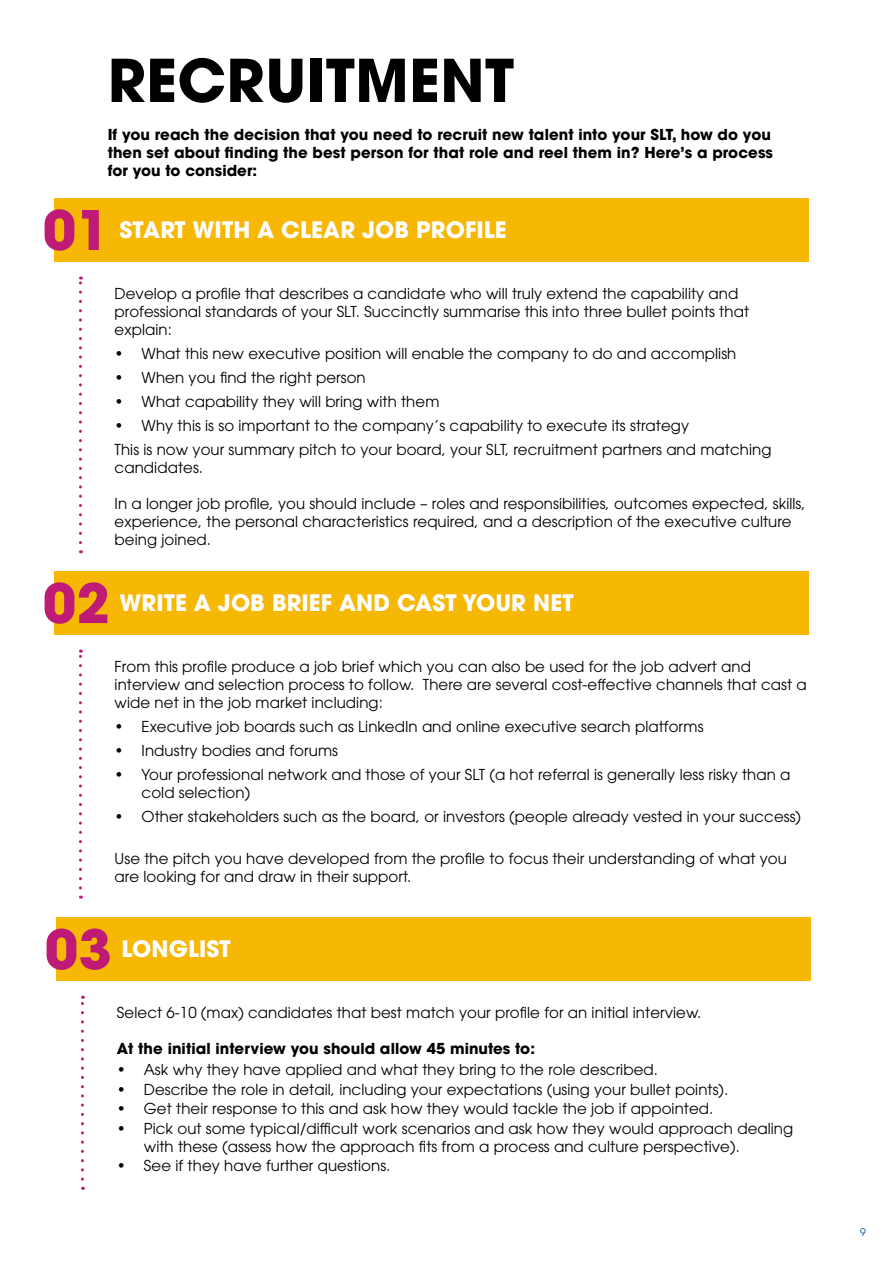
<style>
.page{position:relative;width:893px;height:1263px;background:#fff}
.page>*{position:absolute;margin:0;border:0;box-sizing:border-box;transform-origin:0 0}
.t1{font:700 58.5px "ITC Avant Garde Pro";letter-spacing:.005em;color:#000}
.t2{font:700 54px "ITC Avant Garde Pro";color:#bf1a76}
.t3{font:700 22.5px "ITC Avant Garde Pro";letter-spacing:.005em;color:#fff}
.t4{font:15px/18px "ITC Avant Garde Pro";letter-spacing:.005em;color:#000}
.t5{font:700 15px/18px "ITC Avant Garde Pro";letter-spacing:.005em;color:#000}
.t6{font:10.5px "ITC Avant Garde Pro";color:#09539f}
</style>
<div class="page">
<div style="left:54px;top:198px;width:755px;height:64px;background:#f6b705"></div>
<svg style="left:79px;top:277px;width:3px;height:266px"></svg>
<div style="left:54px;top:571px;width:755px;height:64px;background:#f6b705"></div>
<svg style="left:79px;top:650px;width:3px;height:238px"></svg>
<div style="left:56px;top:917px;width:755px;height:64px;background:#f6b705"></div>
<svg style="left:81px;top:996px;width:3px;height:183px"></svg>
<h1 class="t1" style="left:108px;top:41px;width:408px">RECRUITMENT</h1>
<p class="t5" style="left:108px;top:126px;width:667px">If you reach the decision that you need to recruit new talent into your SLT, how do you then set about finding the best person for that role and reel them in? Here’s a process for you to consider:</p>
<h2 class="t2" style="left:43px;top:194px;width:69px">01</h2>
<h3 class="t3" style="left:119px;top:215px;width:389px">START WITH A CLEAR JOB PROFILE</h3>
<p class="t4" style="left:115px;top:284px;width:636px">Develop a profile that describes a candidate who will truly extend the capability and professional standards of your SLT. Succinctly summarise this into three bullet points that explain:</p>
<p class="t4" style="left:115px;top:344px;width:623px">• What this new executive position will enable the company to do and accomplish</p>
<p class="t4" style="left:115px;top:368px;width:253px">• When you find the right person</p>
<p class="t4" style="left:115px;top:392px;width:326px">• What capability they will bring with them</p>
<p class="t4" style="left:115px;top:413px;width:658px;line-height:24px">• Why this is so important to the company’s capability to execute its strategy<br>This is now your summary pitch to your board, your SLT, recruitment partners and matching</p>
<p class="t4" style="left:115px;top:458px;width:90px">candidates.</p>
<p class="t4" style="left:115px;top:494px;width:693px">In a longer job profile, you should include – roles and responsibilities, outcomes expected, skills, experience, the personal characteristics required, and a description of the executive culture being joined.</p>
<h2 class="t2" style="left:43px;top:567px;width:69px">02</h2>
<h3 class="t3" style="left:119px;top:588px;width:456px">WRITE A JOB BRIEF AND CAST YOUR NET</h3>
<p class="t4" style="left:115px;top:657px;width:694px">From this profile produce a job brief which you can also be used for the job advert and interview and selection process to follow. There are several cost-effective channels that cast a wide net in the job market including:</p>
<p class="t4" style="left:115px;top:717px;width:590px">• Executive job boards such as LinkedIn and online executive search platforms</p>
<p class="t4" style="left:115px;top:741px;width:225px">• Industry bodies and forums</p>
<p class="t4" style="left:142px;top:765px;width:650px;text-indent:-27px">• Your professional network and those of your SLT (a hot referral is generally less risky than a cold selection)</p>
<p class="t4" style="left:115px;top:807px;width:688px">• Other stakeholders such as the board, or investors (people already vested in your success)</p>
<p class="t4" style="left:115px;top:849px;width:674px">Use the pitch you have developed from the profile to focus their understanding of what you are looking for and draw in their support.</p>
<h2 class="t2" style="left:45px;top:913px;width:69px">03</h2>
<h3 class="t3" style="left:121px;top:934px;width:111px">LONGLIST</h3>
<p class="t4" style="left:117px;top:1004px;width:586px">Select 6-10 (max) candidates that best match your profile for an initial interview.</p>
<p class="t5" style="left:117px;top:1040px;width:420px">At the initial interview you should allow 45 minutes to:</p>
<p class="t4" style="left:117px;top:1061px;width:543px">• Ask why they have applied and what they bring to the role described.</p>
<p class="t4" style="left:117px;top:1080px;width:613px">• Describe the role in detail, including your expectations (using your bullet points).</p>
<p class="t4" style="left:117px;top:1100px;width:598px">• Get their response to this and ask how they would tackle the job if appointed.</p>
<p class="t4" style="left:144px;top:1119px;width:651px;text-indent:-27px">• Pick out some typical/difficult work scenarios and ask how they would approach dealing with these (assess how the approach fits from a process and culture perspective).</p>
<p class="t4" style="left:117px;top:1157px;width:275px">• See if they have further questions.</p>
<p class="t6" style="left:860px;top:1225px;width:7px">9</p>
</div>
